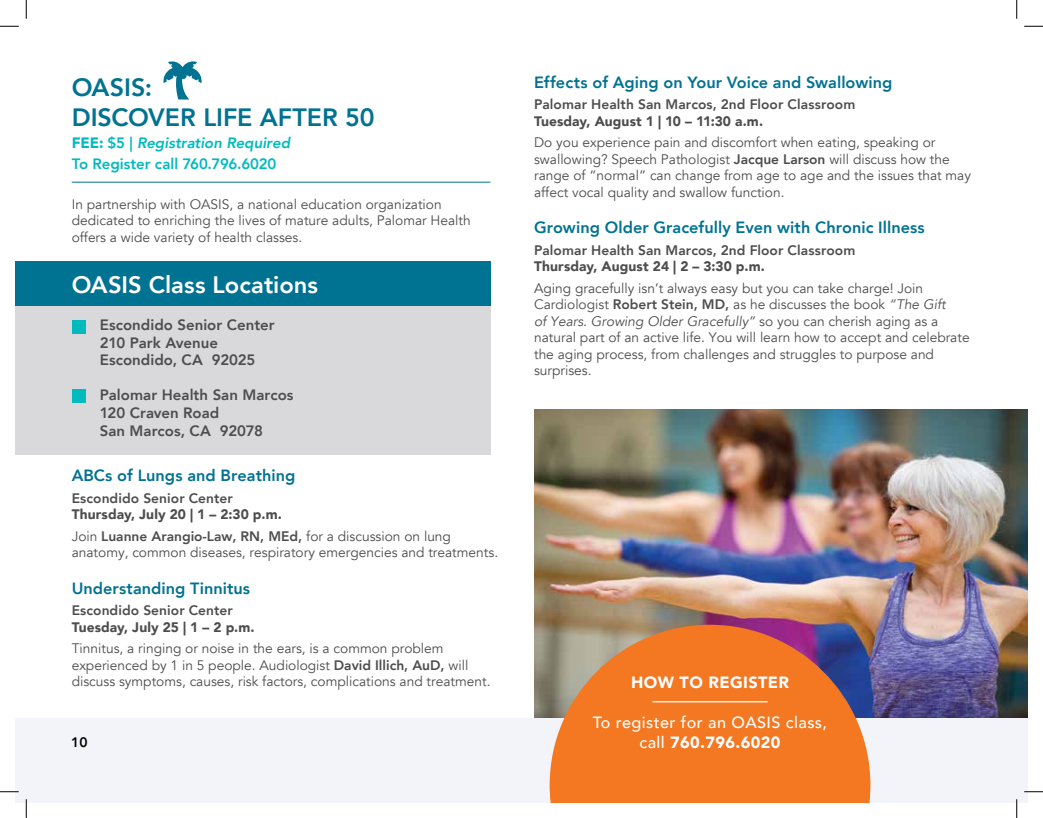
<style>
.page{position:relative;width:1043px;height:818px;background:#fff}
.page>*{position:absolute;margin:0;border:0;box-sizing:border-box;transform-origin:0 0}
.t1{font:800 25px/30px "Avenir";letter-spacing:-.005em;color:#007292}
.t2{font:800 23.75px "Avenir";color:#fff}
.t3{font:800 16.25px "Avenir";letter-spacing:.005em;color:#007292}
.t4{font:500 16.25px/19.5px "Avenir";letter-spacing:.025em;color:#fff;text-align:center}
.t5{font:900 16.25px "Avenir";letter-spacing:.025em;color:#fff}
.t6{font:800 15px/17.5px "Avenir";color:#4d4d4f}
.t7{font:800 15px/21.2px "Avenir";letter-spacing:-.01em;color:#00babe}
.t8{font:13.75px/16.5px "Avenir";color:#4d4d4f}
.t9{font:900 13.75px/21.5px "Avenir";letter-spacing:.005em;color:#4d4d4f}
.t10{font:800 13.75px "Avenir";letter-spacing:.01em;color:#4d4d4f}
.t11{font:800 13.75px "Avenir";color:#000}
.s1{font-weight:900}
.s2{font-style:italic}
.s3{font-weight:400}
.s4{font-weight:800}
</style>
<div class="page">
<div style="left:15px;top:262px;width:476px;height:193px;background:#d9d9db"></div>
<div style="left:15px;top:262px;width:475px;height:44px;background:#007292"></div>
<div style="left:15px;top:718px;width:1013px;height:84px;background:#f3f4f9"></div>
<hr style="left:72px;top:182px;width:418px;height:1px;background:#007292">
<svg style="left:163px;top:61px;width:39px;height:38px"></svg>
<div style="left:180px;top:72px;width:7px;height:7px;background:#007292;border-radius:50%"></div>
<div style="left:72px;top:320px;width:14px;height:14px;background:#00babe"></div>
<div style="left:72px;top:390px;width:14px;height:13px;background:#00babe"></div>
<img style="left:534px;top:409px;width:494px;height:308px">
<svg style="left:549px;top:624px;width:321px;height:178px;background:#dc7636"></svg>
<hr style="left:652px;top:701px;width:115px;height:1px;background:#fff">
<svg style="left:0;top:25px;width:19px;height:2px"></svg>
<svg style="left:1024px;top:25px;width:18px;height:2px"></svg>
<svg style="left:0;top:791px;width:19px;height:1px"></svg>
<svg style="left:1024px;top:791px;width:18px;height:1px"></svg>
<svg style="left:25px;top:0;width:2px;height:19px"></svg>
<svg style="left:25px;top:799px;width:2px;height:19px"></svg>
<svg style="left:1016px;top:0;width:1px;height:19px"></svg>
<svg style="left:1015px;top:799px;width:2px;height:19px"></svg>
<h1 class="t1" style="left:72px;top:73px;width:304px">OASIS:<br>DISCOVER LIFE AFTER 50</h1>
<p class="t7" style="left:72px;top:132px;width:220px"><span class="s1">FEE:</span> $5 | <span class="s2">Registration Required<br></span>To Register call 760.796.6020</p>
<p class="t8" style="left:72px;top:196px;width:400px">In partnership with OASIS, a national education organization dedicated to enriching the lives of mature adults, Palomar Health offers a wide variety of health classes.</p>
<h2 class="t2" style="left:72px;top:266px;width:248px">OASIS Class Locations</h2>
<p class="t6" style="left:100px;top:316px;width:176px">Escondido Senior Center<br>210 Park Avenue<br>Escondido, CA 92025</p>
<p class="t6" style="left:100px;top:386px;width:195px">Palomar Health San Marcos<br>120 Craven Road<br>San Marcos, CA 92078</p>
<p class="t3" style="left:72px;top:463px;width:225px">ABCs of Lungs and Breathing</p>
<p class="t10" style="left:72px;top:487px;width:163px">Escondido Senior Center</p>
<p class="t9" style="left:72px;top:503px;width:381px">Thursday, July 20 | 1 – 2:30 p.m.<br><span class="s3">Join</span> <span class="s4">Luanne Arangio-Law, RN, MEd,</span> <span class="s3">for a discussion on lung</span></p>
<p class="t8" style="left:72px;top:544px;width:428px">anatomy, common diseases, respiratory emergencies and treatments.</p>
<p class="t3" style="left:72px;top:575px;width:180px">Understanding Tinnitus</p>
<p class="t10" style="left:72px;top:599px;width:163px">Escondido Senior Center</p>
<p class="t9" style="left:72px;top:615px;width:184px">Tuesday, July 25 | 1 – 2 p.m.</p>
<p class="t8" style="left:72px;top:640px;width:420px">Tinnitus, a ringing or noise in the ears, is a common problem experienced by 1 in 5 people. Audiologist <span class="s4">David Illich, AuD,</span> will discuss symptoms, causes, risk factors, complications and treatment.</p>
<p class="t11" style="left:71px;top:731px;width:18px">10</p>
<p class="t3" style="left:534px;top:69px;width:360px">Effects of Aging on Your Voice and Swallowing</p>
<p class="t10" style="left:534px;top:94px;width:323px">Palomar Health San Marcos, 2nd Floor Classroom</p>
<p class="t9" style="left:534px;top:110px;width:230px">Tuesday, August 1 | 10 – 11:30 a.m.</p>
<p class="t8" style="left:534px;top:134px;width:438px">Do you experience pain and discomfort when eating, speaking or swallowing? Speech Pathologist <span class="s4">Jacque Larson</span> will discuss how the range of “normal” can change from age to age and the issues that may affect vocal quality and swallow function.</p>
<p class="t3" style="left:534px;top:215px;width:392px">Growing Older Gracefully Even with Chronic Illness</p>
<p class="t10" style="left:534px;top:239px;width:323px">Palomar Health San Marcos, 2nd Floor Classroom</p>
<p class="t9" style="left:534px;top:255px;width:232px">Thursday, August 24 | 2 – 3:30 p.m.</p>
<p class="t8" style="left:534px;top:280px;width:437px">Aging gracefully isn’t always easy but you can take charge! Join Cardiologist <span class="s4">Robert Stein, MD,</span> as he discusses the book <span class="s2">“The Gift<br>of Years. Growing Older Gracefully”</span> so you can cherish aging as a natural part of an active life. You will learn how to accept and celebrate the aging process, from challenges and struggles to purpose and surprises.</p>
<p class="t5" style="left:631px;top:668px;width:159px">HOW TO REGISTER</p>
<p class="t4" style="left:593px;top:712px;width:236px">To register for an OASIS class, call <span class="s1">760.796.6020</span></p>
</div>
